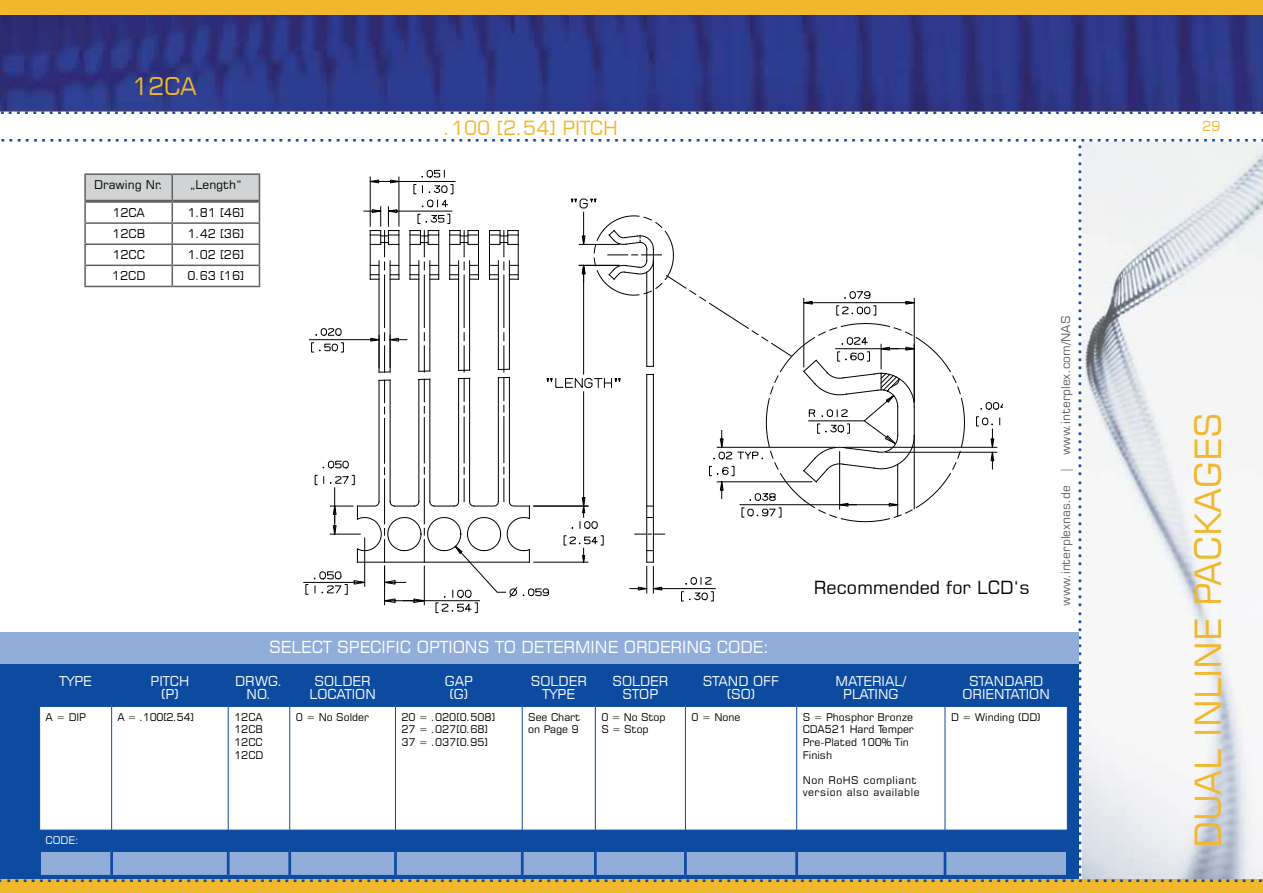
<style>
.page{position:relative;width:1263px;height:893px;background:#fff}
.page>*{position:absolute;margin:0;border:0;box-sizing:border-box;transform-origin:0 0}
.t1{font:36px "Square 721 BT";color:#f1b82e}
.t2{font:27px "Arial";color:#0d4ba0}
.t3{font:24px "Square 721 BT";color:#f1b82e}
.t4{font:19.5px "Square 721 BT";color:#f1b82e}
.t5{font:18px "Square 721 BT";color:#000}
.t6{font:16.5px "Square 721 BT";color:#fff}
.t7{font:13.5px/13.5px "Square 721 BT";color:#fff}
.t8{font:13.5px "Square 721 BT";color:#f1b82e}
.t9{font:12px "Square 721 BT";color:#000}
.t10{font:12px "Square 721 BT";color:#5f6062}
.t11{font:10.5px/12.6px "Square 721 BT";color:#000}
.t12{font:10.5px/12.6px "Square 721 BT";letter-spacing:.05em;color:#000}
.t13{font:10.5px "Square 721 BT";color:#fff}
</style>
<div class="page">
<img style="left:0;top:14px;width:1263px;height:98px">
<div style="left:0;top:879px;width:1263px;height:14px;background:#f1b82e"></div>
<div style="left:0;top:0;width:1263px;height:14px;background:#f1b82e"></div>
<img style="left:1082px;top:142px;width:181px;height:737px">
<div style="left:0;top:633px;width:1079px;height:246px;background:#0d4ba0"></div>
<div style="left:0;top:633px;width:1079px;height:31px;background:#91aedb"></div>
<hr style="left:885px;top:452px;width:112px;height:1px;background:#000">
<hr style="left:844px;top:447px;width:153px;height:1px;background:#000">
<svg style="left:980px;top:402px;width:22px;height:8px"></svg>
<svg style="left:976px;top:416px;width:24px;height:54px"></svg>
<svg style="left:303px;top:170px;width:662px;height:443px"></svg>
<div style="left:40px;top:707px;width:1027px;height:123px;background:#fff"></div>
<div style="left:41px;top:852px;width:1025px;height:23px;background:#91aedb"></div>
<hr style="left:110px;top:852px;width:3px;height:23px;background:#0d4ba0">
<hr style="left:227px;top:852px;width:3px;height:23px;background:#0d4ba0">
<hr style="left:288px;top:852px;width:3px;height:23px;background:#0d4ba0">
<hr style="left:394px;top:852px;width:3px;height:23px;background:#0d4ba0">
<hr style="left:521px;top:852px;width:3px;height:23px;background:#0d4ba0">
<hr style="left:594px;top:852px;width:3px;height:23px;background:#0d4ba0">
<hr style="left:684px;top:852px;width:3px;height:23px;background:#0d4ba0">
<hr style="left:795px;top:852px;width:3px;height:23px;background:#0d4ba0">
<hr style="left:944px;top:852px;width:2px;height:23px;background:#0d4ba0">
<hr style="left:111px;top:707px;width:1px;height:123px;background:#0d4ba0">
<hr style="left:228px;top:707px;width:1px;height:123px;background:#0d4ba0">
<hr style="left:289px;top:707px;width:1px;height:123px;background:#0d4ba0">
<hr style="left:395px;top:707px;width:1px;height:123px;background:#0d4ba0">
<hr style="left:522px;top:707px;width:1px;height:123px;background:#0d4ba0">
<hr style="left:595px;top:707px;width:1px;height:123px;background:#0d4ba0">
<hr style="left:685px;top:707px;width:1px;height:123px;background:#0d4ba0">
<hr style="left:796px;top:707px;width:1px;height:123px;background:#0d4ba0">
<hr style="left:945px;top:707px;width:1px;height:123px;background:#0d4ba0">
<hr style="left:84px;top:173px;width:88px;height:2px;background:#5f6062">
<hr style="left:172px;top:173px;width:88px;height:2px;background:#5f6062">
<svg style="left:84px;top:174px;width:176px;height:112px"></svg>
<hr style="left:84px;top:286px;width:88px;height:1px;background:#5f6062">
<hr style="left:172px;top:286px;width:88px;height:1px;background:#5f6062">
<p class="t3" style="left:132px;top:71px;width:49px">12CA</p>
<p class="t2" style="left:-2px;top:87px;width:1269px">...........................................................................................................................................................</p>
<p class="t4" style="left:444px;top:115px;width:142px">.100 [2.54] PITCH</p>
<p class="t8" style="left:1202px;top:118px;width:20px">29</p>
<p class="t2" style="left:1267px;top:166px;width:1269px;rotate:-180deg">...........................................................................................................................................................</p>
<p class="t2" style="left:1106px;top:143px;width:737px;rotate:90deg">..........................................................................................</p>
<p class="t9" style="left:94px;top:177px;width:70px">Drawing N r.</p>
<p class="t9" style="left:190px;top:177px;width:54px">„Length“</p>
<p class="t9" style="left:112px;top:205px;width:25px">12CA</p>
<p class="t9" style="left:188px;top:205px;width:58px">1.81 [46]</p>
<p class="t9" style="left:112px;top:226px;width:34px">12CB</p>
<p class="t9" style="left:188px;top:226px;width:58px">1.42 [36]</p>
<p class="t9" style="left:112px;top:247px;width:25px">12CC</p>
<p class="t9" style="left:188px;top:247px;width:58px">1.02 [26]</p>
<p class="t9" style="left:112px;top:269px;width:26px">12CD</p>
<p class="t9" style="left:188px;top:269px;width:58px">0.63 [16]</p>
<p class="t10" style="left:1058px;top:605px;width:291px;rotate:-90deg">www.interplexnas.de | www.interplex.com/NAS</p>
<h1 class="t1" style="left:1185px;top:848px;width:437px;rotate:-90deg">DUAL INLINE PACKAGES</h1>
<p class="t5" style="left:814px;top:576px;width:217px">Recommended for LCD ‘s</p>
<p class="t6" style="left:269px;top:637px;width:43px">SELECT</p>
<p class="t6" style="left:337px;top:637px;width:32px">SPECIFIC</p>
<p class="t6" style="left:417px;top:637px;width:34px">OPTION</p>
<p class="t6" style="left:478px;top:637px;width:56px">S TO DETER</p>
<p class="t6" style="left:575px;top:637px;width:25px">MINE</p>
<p class="t6" style="left:624px;top:637px;width:12px">ORDERING</p>
<p class="t6" style="left:717px;top:637px;width:13px">CODE</p>
<p class="t6" style="left:763px;top:637px;width:7px">:</p>
<p class="t7" style="left:59px;top:671px;width:32px">TYPE</p>
<p class="t7" style="left:145px;top:671px;width:17px">PITCH</p>
<p class="t7" style="left:224px;top:671px;width:12px">DRWG</p>
<p class="t7" style="left:267px;top:671px;width:6px">.</p>
<p class="t7" style="left:236px;top:684px;width:26px">NO .</p>
<p class="t7" style="left:298px;top:671px;width:43px;text-indent:5px">SOLDER<br>LOCATION</p>
<p class="t7" style="left:531px;top:671px;width:32px;text-indent:-12px">SOLDER<br>TYPE</p>
<p class="t7" style="left:612px;top:671px;width:37px;text-indent:-10px">SOLDER<br>STO P</p>
<p class="t7" style="left:693px;top:671px;width:20px">STAND</p>
<p class="t7" style="left:743px;top:671px;width:10px">OFF</p>
<p class="t7" style="left:827px;top:671px;width:22px">MATERIA</p>
<p class="t7" style="left:886px;top:671px;width:13px">L/</p>
<p class="t7" style="left:967px;top:671px;width:10px">WINDING</p>
<p class="t7" style="left:954px;top:684px;width:9px">ORIENTATION</p>
<p class="t7" style="left:59px;top:674px;width:32px">TYPE</p>
<p class="t7" style="left:161px;top:674px;width:19px;text-indent:-10px">PITCH (P)</p>
<p class="t7" style="left:235px;top:674px;width:12px">DRWG</p>
<p class="t7" style="left:278px;top:674px;width:6px">.</p>
<p class="t7" style="left:309px;top:674px;width:43px;text-indent:5px">SOLDER<br>LOCATION</p>
<p class="t7" style="left:445px;top:674px;width:30px;text-align:center">GA P (G)</p>
<p class="t7" style="left:542px;top:674px;width:32px;text-indent:-12px">SOLDER<br>TYPE</p>
<p class="t7" style="left:623px;top:674px;width:37px;text-indent:-10px">SOLDER<br>STO P</p>
<p class="t7" style="left:703px;top:674px;width:20px">STAND</p>
<p class="t7" style="left:727px;top:674px;width:36px;text-indent:26px">OFF (SO)</p>
<p class="t7" style="left:836px;top:674px;width:22px">MATERIA</p>
<p class="t7" style="left:894px;top:674px;width:13px">L/</p>
<p class="t7" style="left:962px;top:674px;width:27px;text-indent:7px">STANDARD<br>ORIENTATION</p>
<p class="t7" style="left:835px;top:684px;width:25px">PLATING</p>
<p class="t7" style="left:247px;top:687px;width:26px">NO .</p>
<p class="t7" style="left:843px;top:687px;width:25px">PLATING</p>
<p class="t11" style="left:46px;top:710px;width:42px">A = DI P</p>
<p class="t11" style="left:118px;top:710px;width:78px">A = .100[2.54]</p>
<p class="t11" style="left:234px;top:710px;width:30px">12CA<br>12CB<br>12CC<br>12CD</p>
<p class="t11" style="left:296px;top:710px;width:75px">0 = No Solder</p>
<p class="t11" style="left:401px;top:710px;width:95px">20 = .020[0.508]<br>27 = .027[0.68]<br>37 = .037[0.95]</p>
<p class="t11" style="left:528px;top:710px;width:54px">See Chart on Page 9</p>
<p class="t11" style="left:601px;top:710px;width:66px">0 = No Stop<br>S = Stop</p>
<p class="t11" style="left:691px;top:710px;width:50px">0 = None</p>
<p class="t11" style="left:803px;top:710px;width:112px">S = Phosphor Bronze<br>CDA</p>
<p class="t11" style="left:951px;top:710px;width:91px">D = Winding (DD)</p>
<p class="t11" style="left:803px;top:723px;width:113px;text-indent:22px">521 Hard Temper<br>Pre-Plated 100% Tin<br>Finish</p>
<p class="t12" style="left:803px;top:773px;width:119px">Non RoHS compliant version also available</p>
<p class="t13" style="left:46px;top:829px;width:9px">CODE</p>
<p class="t13" style="left:75px;top:829px;width:5px">:</p>
<p class="t13" style="left:46px;top:834px;width:9px">CODE</p>
<p class="t13" style="left:75px;top:834px;width:5px">:</p>
<p class="t2" style="left:-3px;top:854px;width:1269px">...........................................................................................................................................................</p>
</div>
